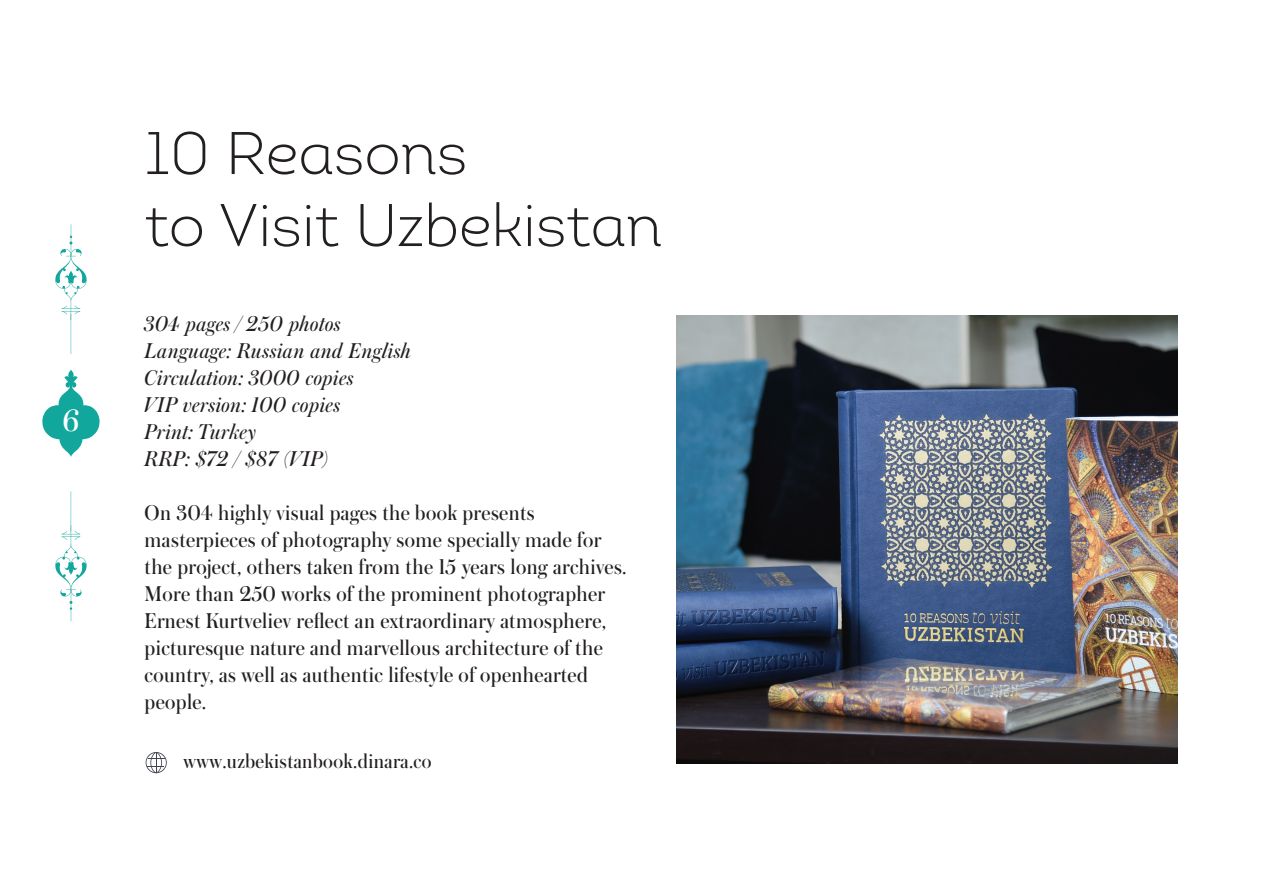
<style>
.page{position:relative;width:1263px;height:893px;background:#fff}
.page>*{position:absolute;margin:0;border:0;box-sizing:border-box;transform-origin:0 0}
.t1{font:60px/72px "Intro Light Alt";color:#231f20}
.t2{font:32.4px "Austin Cyr";color:#fff}
.t3{font:22.5px/27px "Austin Cyr";letter-spacing:.02em;color:#231f20}
.t4{font:italic 22.5px/27px "Austin Cyr";letter-spacing:.02em;color:#231f20}
.t5{font:21.3px "Austin Cyr";letter-spacing:.02em;color:#231f20}
</style>
<div class="page">
<svg style="left:55px;top:224px;width:32px;height:130px"></svg>
<svg style="left:55px;top:491px;width:32px;height:130px"></svg>
<svg style="left:42px;top:369px;width:58px;height:88px"></svg>
<img style="left:677px;top:316px;width:501px;height:447px">
<svg style="left:146px;top:752px;width:21px;height:21px"></svg>
<h2 class="t2" style="left:63px;top:398px;width:18px">6</h2>
<h1 class="t1" style="left:145px;top:117px;width:519px">10 Reasons<br>to Visit Uzbekistan</h1>
<p class="t4" style="left:145px;top:310px;width:268px">304 pages / 250 photos<br>Language: Russian and English<br>Circulation: 3000 copies<br>VIP version: 100 copies<br>Print: Turkey<br>RRP: $72 / $87 (VIP)</p>
<p class="t3" style="left:145px;top:499px;width:484px">On 304 highly visual pages the book presents masterpieces of photography some specially made for the project, others taken from the 15 years long archives.<br>More than 250 works of the prominent photographer Ernest Kurtveliev reflect an extraordinary atmosphere, picturesque nature and marvellous architecture of the country, as well as authentic lifestyle of openhearted people.</p>
<p class="t5" style="left:183px;top:746px;width:250px">www.uzbekistanbook.dinara.co</p>
</div>
